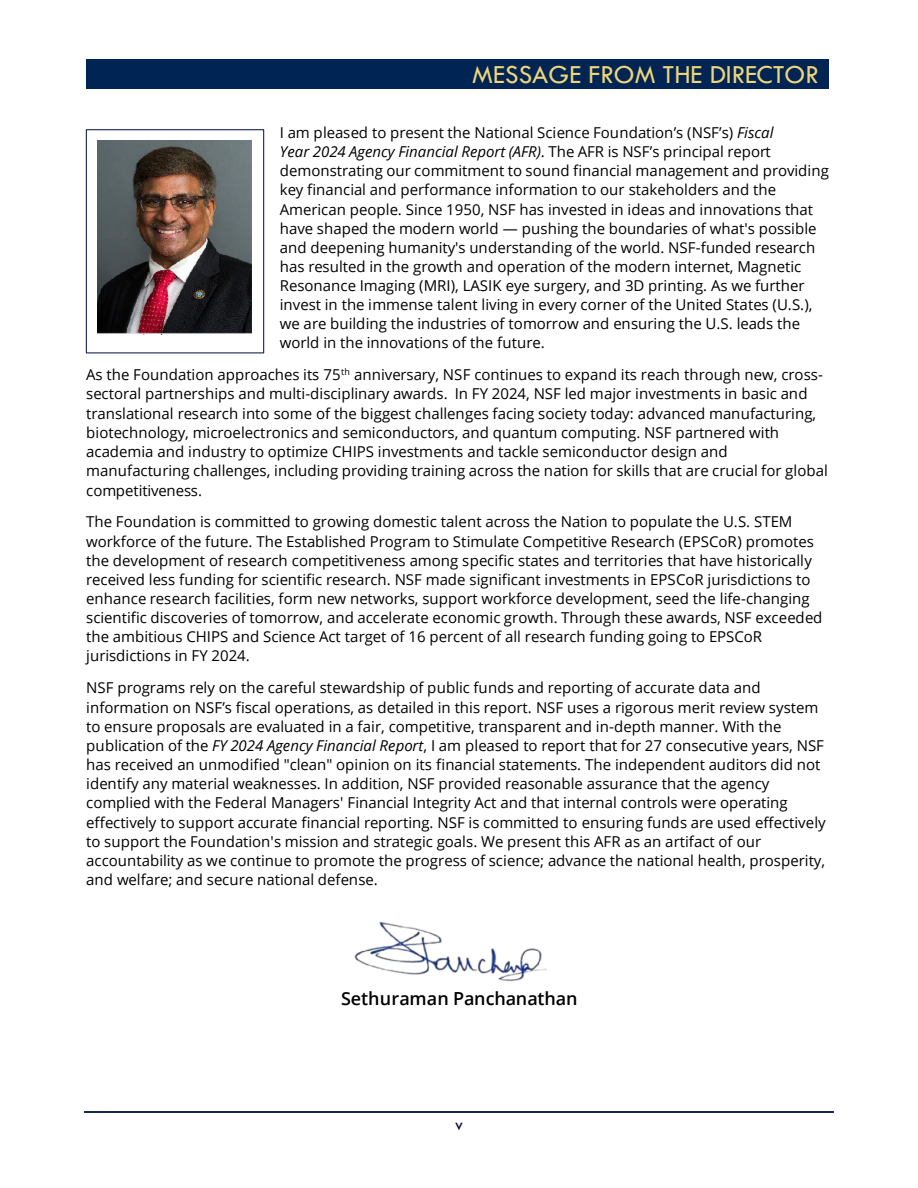
<style>
.page{position:relative;width:918px;height:1188px;background:#fff}
.page>*{position:absolute;margin:0;border:0;box-sizing:border-box;transform-origin:0 0}
.t1{font:27px "Tw Cen";color:#efd57a}
.t2{font:600 18px "Open Sans";letter-spacing:-.005em;color:#000}
.t3{font:18px "Tw Cen";color:#0e1030}
.t4{font:15px/19.2px "Open Sans";color:#000}
.s1{font-style:italic}
</style>
<div class="page">
<hr style="left:84px;top:1112px;width:750px;height:1px;background:#172852">
<div style="left:86px;top:59px;width:743px;height:30px;background:#002554"></div>
<div style="left:86px;top:129px;width:178px;height:224px;border:1px solid #172852"></div>
<img style="left:87px;top:130px;width:176px;height:222px">
<img style="left:354px;top:921px;width:193px;height:61px">
<img style="left:98px;top:140px;width:154px;height:194px">
<h1 class="t1" style="left:472px;top:59px;width:348px">MESSAGE FROM THE DIRECTOR</h1>
<p class="t4" style="left:280px;top:122px;width:551px">I am pleased to present the National Science Foundation’s (NSF’s) <span class="s1">Fiscal<br>Year 2024 Agency Financial Report (AFR)</span>. The AFR is NSF’s principal report demonstrating our commitment to sound financial management and providing key financial and performance information to our stakeholders and the American people. Since 1950, NSF has invested in ideas and innovations that have shaped the modern world — pushing the boundaries of what's possible and deepening humanity's understanding of the world. NSF-funded research has resulted in the growth and operation of the modern internet, Magnetic Resonance Imaging (MRI), LASIK eye surgery, and 3D printing. As we further invest in the immense talent living in every corner of the United States (U.S.), we are building the industries of tomorrow and ensuring the U.S. leads the world in the innovations of the future.</p>
<p class="t4" style="left:86px;top:365px;width:743px">As the Foundation approaches its 75<sup>th</sup> anniversary, NSF continues to expand its reach through new, cross&shy;sectoral partnerships and multi-disciplinary awards. In FY 2024, NSF led major investments in basic and translational research into some of the biggest challenges facing society today: advanced manufacturing, biotechnology, microelectronics and semiconductors, and quantum computing. NSF partnered with academia and industry to optimize CHIPS investments and tackle semiconductor design and manufacturing challenges, including providing training across the nation for skills that are crucial for global competitiveness.</p>
<p class="t4" style="left:86px;top:512px;width:738px">The Foundation is committed to growing domestic talent across the Nation to populate the U.S. STEM workforce of the future. The Established Program to Stimulate Competitive Research (EPSCoR) promotes the development of research competitiveness among specific states and territories that have historically received less funding for scientific research. NSF made significant investments in EPSCoR jurisdictions to enhance research facilities, form new networks, support workforce development, seed the life-changing scientific discoveries of tomorrow, and accelerate economic growth. Through these awards, NSF exceeded the ambitious CHIPS and Science Act target of 16 percent of all research funding going to EPSCoR jurisdictions in FY 2024.</p>
<p class="t4" style="left:86px;top:677px;width:741px">NSF programs rely on the careful stewardship of public funds and reporting of accurate data and information on NSF’s fiscal operations, as detailed in this report. NSF uses a rigorous merit review system to ensure proposals are evaluated in a fair, competitive, transparent and in-depth manner. With the publication of the <span class="s1">FY 2024 Agency Financial Report</span>, I am pleased to report that for 27 consecutive years, NSF has received an unmodified "clean" opinion on its financial statements. The independent auditors did not identify any material weaknesses. In addition, NSF provided reasonable assurance that the agency complied with the Federal Managers' Financial Integrity Act and that internal controls were operating effectively to support accurate financial reporting. NSF is committed to ensuring funds are used effectively to support the Foundation's mission and strategic goals. We present this AFR as an artifact of our accountability as we continue to promote the progress of science; advance the national health, prosperity, and welfare; and secure national defense.</p>
<p class="t2" style="left:341px;top:986px;width:238px">Sethuraman Panchanathan</p>
<p class="t3" style="left:455px;top:1115px;width:9px">v</p>
</div>
